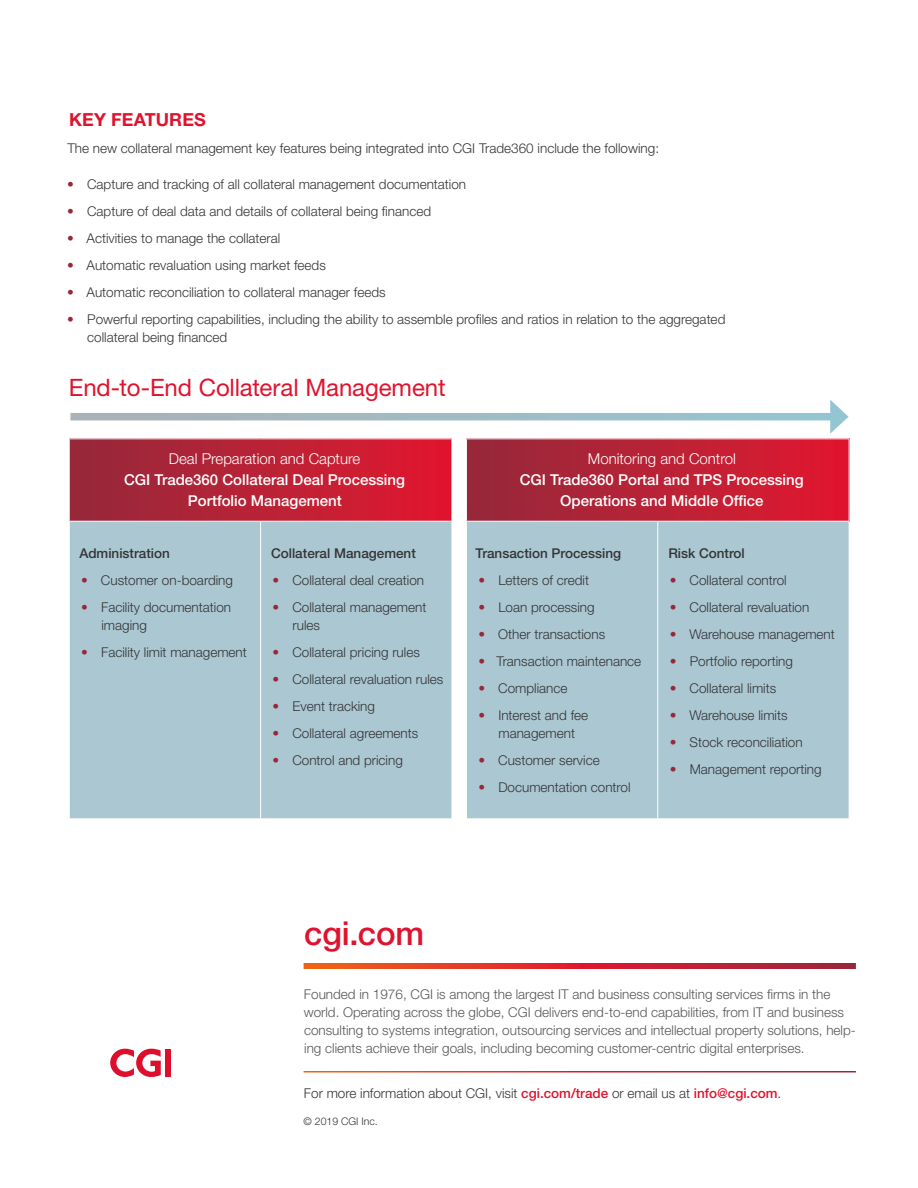
<style>
.page{position:relative;width:918px;height:1188px;background:#fff}
.page>*{position:absolute;margin:0;border:0;box-sizing:border-box;transform-origin:0 0}
.t1{font:500 33px "Helvetica Neue LT Std";letter-spacing:-.005em;color:#e0132f}
.t2{font:24px "Helvetica Neue LT Std";letter-spacing:-.005em;color:#e0132f}
.t3{font:700 18px "Helvetica Neue LT Std";letter-spacing:.005em;color:#e0132f}
.t4{font:500 15px/21px "Helvetica Neue LT Std";color:#fff;text-align:center}
.t5{font:300 15px "Helvetica Neue LT Std";color:#fff}
.t6{font:300 13.5px/18px "Helvetica Neue LT Std";color:#343536}
.t7{font:300 13.5px/18px "Helvetica Neue LT Std";color:#585859}
.t8{font:500 13.5px "Helvetica Neue LT Std";color:#343536}
.t9{font:300 10.5px "Helvetica Neue LT Std";color:#343536}
.s1{color:#99273a}
.s2{font-weight:500;color:#e0132f}
</style>
<div class="page">
<svg style="left:304px;top:963px;width:552px;height:6px;background:#d1302c"></svg>
<div style="left:69px;top:439px;width:383px;height:82px;background:linear-gradient(to right,#942a3b,#e1172f)"></div>
<div style="left:70px;top:522px;width:382px;height:296px;background:#abc7d2"></div>
<hr style="left:69px;top:439px;width:1px;height:82px;background:#fff">
<hr style="left:260px;top:522px;width:1px;height:296px;background:#fff">
<div style="left:466px;top:439px;width:383px;height:82px;background:linear-gradient(to right,#942a3b,#e1172f)"></div>
<div style="left:467px;top:522px;width:382px;height:296px;background:#abc7d2"></div>
<hr style="left:466px;top:439px;width:1px;height:82px;background:#fff">
<hr style="left:657px;top:522px;width:1px;height:296px;background:#fff">
<svg style="left:70px;top:413px;width:760px;height:7px;background:#9fbbc3"></svg>
<svg style="left:830px;top:400px;width:19px;height:34px"></svg>
<svg style="left:110px;top:1049px;width:51px;height:28px"></svg>
<div style="left:165px;top:1049px;width:6px;height:27px;background:#de0f2c"></div>
<h3 class="t3" style="left:69px;top:108px;width:138px">KEY FEATURES</h3>
<p class="t6" style="left:67px;top:139px;width:593px">The new collateral management key features being integrated into CGI Trade360 include the following:</p>
<p class="t6" style="left:67px;top:175px;width:400px"><span class="s1">•</span> Capture and tracking of all collateral management documentation</p>
<p class="t6" style="left:67px;top:202px;width:365px"><span class="s1">•</span> Capture of deal data and details of collateral being financed</p>
<p class="t6" style="left:67px;top:229px;width:215px"><span class="s1">•</span> Activities to manage the collateral</p>
<p class="t6" style="left:67px;top:256px;width:260px"><span class="s1">•</span> Automatic revaluation using market feeds</p>
<p class="t6" style="left:67px;top:283px;width:320px"><span class="s1">•</span> Automatic reconciliation to collateral manager feeds</p>
<p class="t6" style="left:87px;top:310px;width:640px;text-indent:-20px"><span class="s1">•</span> Powerful reporting capabilities, including the ability to assemble profiles and ratios in relation to the aggregated collateral being financed</p>
<h2 class="t2" style="left:69px;top:373px;width:378px">End-to-End Collateral Management</h2>
<p class="t5" style="left:169px;top:450px;width:193px">Deal Preparation and Capture</p>
<p class="t4" style="left:124px;top:469px;width:282px">CGI Trade360 Collateral Deal Processing<br>Portfolio Management</p>
<p class="t8" style="left:79px;top:545px;width:92px">Administration</p>
<p class="t6" style="left:81px;top:571px;width:153px"><span class="s1">•</span> Customer on-boarding</p>
<p class="t6" style="left:101px;top:598px;width:131px;text-indent:-20px"><span class="s1">•</span> Facility documentation imaging</p>
<p class="t6" style="left:81px;top:643px;width:167px"><span class="s1">•</span> Facility limit management</p>
<p class="t8" style="left:271px;top:545px;width:146px">Collateral Management</p>
<p class="t6" style="left:273px;top:571px;width:153px"><span class="s1">•</span> Collateral deal creation</p>
<p class="t6" style="left:293px;top:598px;width:135px;text-indent:-20px"><span class="s1">•</span> Collateral management rules</p>
<p class="t6" style="left:273px;top:643px;width:149px"><span class="s1">•</span> Collateral pricing rules</p>
<p class="t6" style="left:273px;top:670px;width:172px"><span class="s1">•</span> Collateral revaluation rules</p>
<p class="t6" style="left:273px;top:697px;width:104px"><span class="s1">•</span> Event tracking</p>
<p class="t6" style="left:273px;top:724px;width:147px"><span class="s1">•</span> Collateral agreements</p>
<p class="t6" style="left:273px;top:751px;width:132px"><span class="s1">•</span> Control and pricing</p>
<p class="t5" style="left:588px;top:450px;width:150px">Monitoring and Control</p>
<p class="t4" style="left:520px;top:469px;width:286px">CGI Trade360 Portal and TPS Processing<br>Operations and Middle Office</p>
<p class="t8" style="left:476px;top:545px;width:147px">Transaction Processing</p>
<p class="t6" style="left:478px;top:571px;width:112px"><span class="s1">•</span> Letters of credit</p>
<p class="t6" style="left:478px;top:598px;width:118px"><span class="s1">•</span> Loan processing</p>
<p class="t6" style="left:478px;top:625px;width:128px"><span class="s1">•</span> Other transactions</p>
<p class="t6" style="left:478px;top:652px;width:164px"><span class="s1">•</span> Transaction maintenance</p>
<p class="t6" style="left:478px;top:679px;width:91px"><span class="s1">•</span> Compliance</p>
<p class="t6" style="left:478px;top:706px;width:111px;text-align:center"><span class="s1">•</span> Interest and fee management</p>
<p class="t6" style="left:478px;top:751px;width:123px"><span class="s1">•</span> Customer service</p>
<p class="t6" style="left:478px;top:778px;width:154px"><span class="s1">•</span> Documentation control</p>
<p class="t8" style="left:668px;top:545px;width:78px">Risk Control</p>
<p class="t6" style="left:670px;top:571px;width:119px"><span class="s1">•</span> Collateral control</p>
<p class="t6" style="left:670px;top:598px;width:141px"><span class="s1">•</span> Collateral revaluation</p>
<p class="t6" style="left:670px;top:625px;width:167px"><span class="s1">•</span> Warehouse management</p>
<p class="t6" style="left:670px;top:652px;width:125px"><span class="s1">•</span> Portfolio reporting</p>
<p class="t6" style="left:670px;top:679px;width:108px"><span class="s1">•</span> Collateral limits</p>
<p class="t6" style="left:670px;top:706px;width:119px"><span class="s1">•</span> Warehouse limits</p>
<p class="t6" style="left:670px;top:733px;width:135px"><span class="s1">•</span> Stock reconciliation</p>
<p class="t6" style="left:670px;top:760px;width:154px"><span class="s1">•</span> Management reporting</p>
<h1 class="t1" style="left:304px;top:914px;width:122px">cgi.com</h1>
<p class="t7" style="left:304px;top:985px;width:554px">Founded in 1976, CGI is among the largest IT and business consulting services firms in the world. Operating across the globe, CGI delivers end-to-end capabilities, from IT and business consulting to systems integration, outsourcing services and intellectual property solutions, help&shy;ing clients achieve their goals, including becoming customer-centric digital enterprises.</p>
<p class="t6" style="left:304px;top:1084px;width:479px">For more information about CGI, visit <span class="s2">cgi.com/trade</span> or email us at <span class="s2">info@cgi.com</span>.</p>
<p class="t9" style="left:304px;top:1115px;width:76px">© 2019 CGI Inc.</p>
</div>
